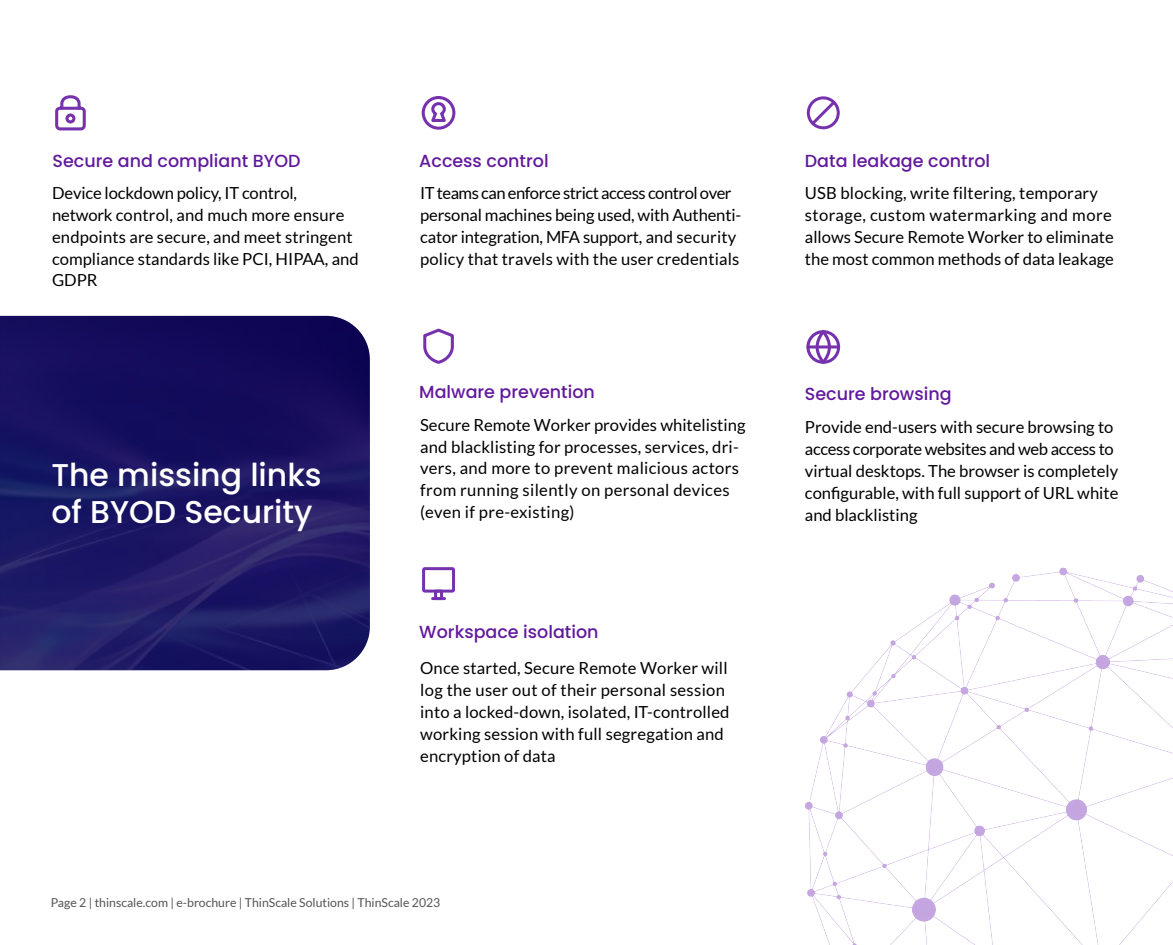
<style>
.page{position:relative;width:1173px;height:945px;background:#fff}
.page>*{position:absolute;margin:0;border:0;box-sizing:border-box;transform-origin:0 0}
.t1{font:500 31.5px/37.8px "Poppins";color:#fff}
.t2{font:500 17.5px "Poppins";color:#62199d}
.t3{font:16.62px/21.9px "Lato";letter-spacing:.005em;color:#000}
.t4{font:12.25px "Lato";color:#545454}
</style>
<div class="page">
<img style="left:0;top:316px;width:369px;height:354px">
<img style="left:805px;top:567px;width:367px;height:378px">
<svg style="left:55px;top:95px;width:31px;height:36px"></svg>
<hr style="left:62px;top:107px;width:17px;height:3px;background:#7632ad">
<div style="left:65px;top:114px;width:10px;height:9px;border:3px solid #7632ad;border-radius:50%"></div>
<svg style="left:421px;top:96px;width:35px;height:34px"></svg>
<div style="left:806px;top:96px;width:33px;height:33px;border:3px solid #7632ad;border-radius:50%"></div>
<svg style="left:808px;top:98px;width:30px;height:30px"></svg>
<svg style="left:423px;top:329px;width:31px;height:35px"></svg>
<div style="left:434px;top:590px;width:9px;height:10px;border:3px solid #7632ad"></div>
<div style="left:422px;top:567px;width:33px;height:26px;border:3px solid #7632ad"></div>
<svg style="left:432px;top:597px;width:12px;height:3px"></svg>
<div style="left:806px;top:330px;width:34px;height:34px;border:3px solid #7632ad;border-radius:50%"></div>
<div style="left:815px;top:330px;width:16px;height:34px;border:3px solid #7632ad;border-radius:50%"></div>
<svg style="left:808px;top:345px;width:30px;height:4px"></svg>
<p class="t2" style="left:52px;top:151px;width:249px">Secure and compliant BYOD</p>
<p class="t3" style="left:52px;top:182px;width:308px">Device lockdown policy, IT control, network control, and much more ensure endpoints are secure, and meet stringent compliance standards like PCI, HIPAA, and<br>GDPR</p>
<h1 class="t1" style="left:51px;top:456px;width:272px">The missing links of BYOD Security</h1>
<p class="t2" style="left:419px;top:151px;width:131px">Access control</p>
<p class="t3" style="left:420px;top:182px;width:322px">IT teams can enforce strict access control over personal machines being used, with Authenti&shy;cator integration, MFA support, and security policy that travels with the user credentials</p>
<p class="t2" style="left:419px;top:382px;width:177px">Malware prevention</p>
<p class="t3" style="left:420px;top:414px;width:327px">Secure Remote Worker provides whitelisting and blacklisting for processes, services, dri&shy;vers, and more to prevent malicious actors from running silently on personal devices (even if pre-existing)</p>
<p class="t2" style="left:419px;top:622px;width:181px">Workspace isolation</p>
<p class="t3" style="left:420px;top:657px;width:311px">Once started, Secure Remote Worker will log the user out of their personal session into a locked-down, isolated, IT-controlled working session with full segregation and encryption of data</p>
<p class="t4" style="left:51px;top:895px;width:391px">Page 2 | thinscale.com | e-brochure | ThinScale Solutions | ThinScale 2023</p>
<p class="t2" style="left:805px;top:151px;width:187px">Data leakage control</p>
<p class="t3" style="left:805px;top:182px;width:311px">USB blocking, write filtering, temporary storage, custom watermarking and more allows Secure Remote Worker to eliminate the most common methods of data leakage</p>
<p class="t2" style="left:805px;top:384px;width:148px">Secure browsing</p>
<p class="t3" style="left:805px;top:416px;width:315px">Provide end-users with secure browsing to access corporate websites and web access to virtual desktops. The browser is completely configurable, with full support of URL white and blacklisting</p>
</div>
